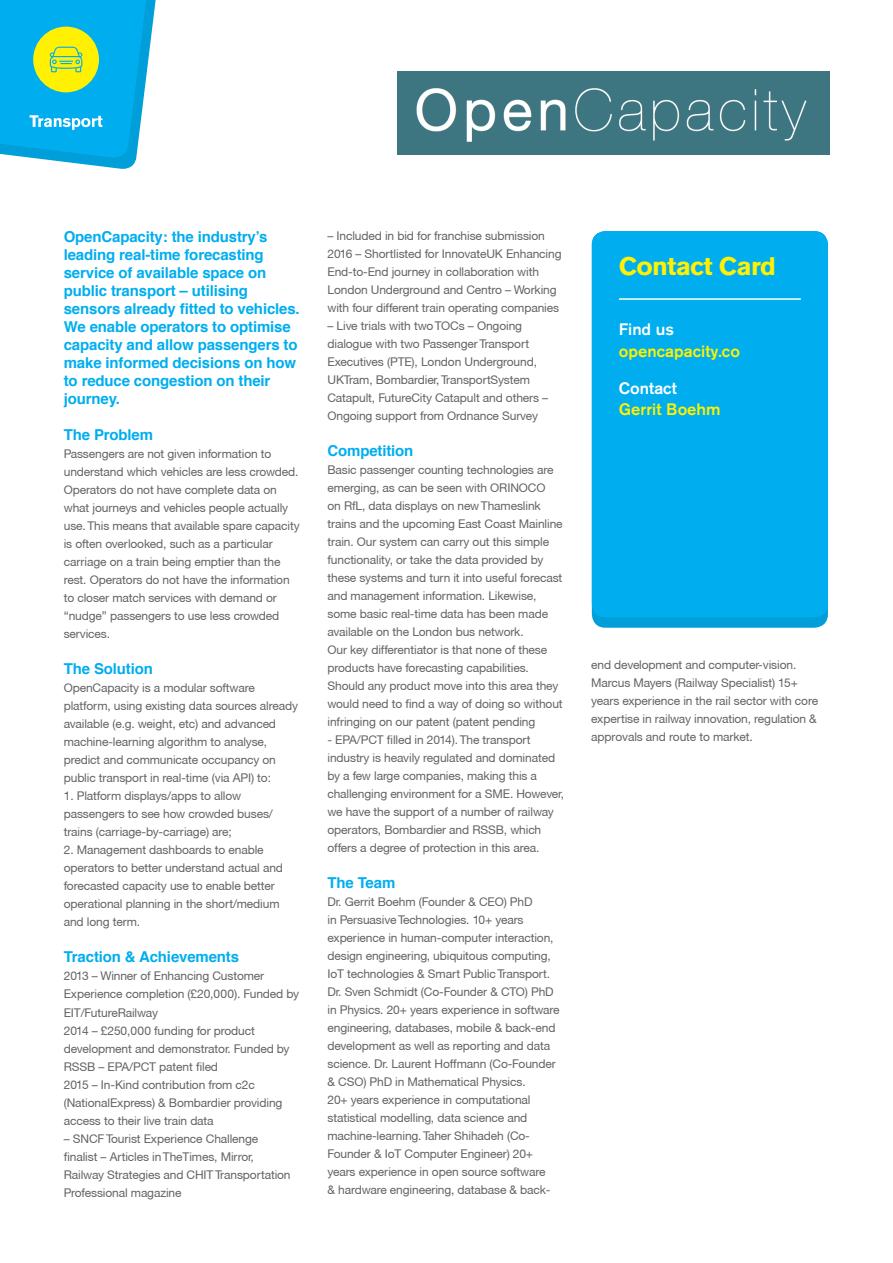
<style>
.page{position:relative;width:893px;height:1263px;background:#fff}
.page>*{position:absolute;margin:0;border:0;box-sizing:border-box;transform-origin:0 0}
.t1{font:700 25.2px "Akzidenz Grotesk Pro";letter-spacing:-.03em;color:#fff101;scale:1.04 1}
.t2{font:500 16.5px/21.9px "Akzidenz Grotesk Pro";color:#fff101}
.t3{font:700 15px/18px "Helvetica";letter-spacing:-.01em;color:#00aeef}
.t4{font:12px/18px "Helvetica Neue CE";letter-spacing:-.01em;color:#636366}
.s1{font-family:"Helvetica"}
.s2{color:#fff}
</style>
<div class="page">
<div style="left:592px;top:231px;width:236px;height:397px;background:#009fda;border-radius:14px"></div>
<div style="left:592px;top:231px;width:236px;height:386px;background:#00aeef;border-radius:14px"></div>
<hr style="left:619px;top:298px;width:182px;height:2px;background:#fff">
<img style="left:397px;top:71px;width:432px;height:84px">
<svg style="left:0;top:0;width:156px;height:169px;background:#39bcd1"></svg>
<p class="t3" style="left:64px;top:228px;width:237px">OpenCapacity: the industry’s leading real-time forecasting service of available space on public transport – utilising sensors already fitted to vehicles.<br>We enable operators to optimise capacity and allow passengers to make informed decisions on how to reduce congestion on their journey.</p>
<p class="t3" style="left:64px;top:426px;width:91px">The Problem</p>
<p class="t4" style="left:64px;top:445px;width:237px">Passengers are not given information to understand which vehicles are less crowded.<br>Operators do not have complete data on what journeys and vehicles people actually use. This means that available spare capacity is often overlooked, such as a particular carriage on a train being emptier than the rest. Operators do not have the information to closer match services with demand or “nudge” passengers to use less crowded services.</p>
<p class="t3" style="left:64px;top:660px;width:91px">The Solution</p>
<p class="t4" style="left:64px;top:679px;width:236px">OpenCapacity is a modular software platform, using existing data sources already available (e.g. weight, etc) and advanced machine-learning algorithm to analyse, predict and communicate occupancy on public transport in real-time (via API) to:</p>
<p class="t4" style="left:64px;top:787px;width:211px">1. Platform displays/apps to allow passengers to see how crowded buses/ trains (carriage-by-carriage) are;</p>
<p class="t4" style="left:64px;top:841px;width:221px">2. Management dashboards to enable operators to better understand actual and forecasted capacity use to enable better operational planning in the short/medium and long term.</p>
<p class="t3" style="left:64px;top:948px;width:177px">Traction &amp; Achievements</p>
<p class="t4" style="left:64px;top:967px;width:237px">2013 – Winner of Enhancing Customer<br>Experience completion (<span class="s1">£</span>20,000). Funded by<br>EIT/FutureRailway</p>
<p class="t4" style="left:64px;top:1021px;width:227px">2014 – <span class="s1">£</span>250,000 funding for product development and demonstrator. Funded by<br>RSSB – EPA/PCT patent filed</p>
<p class="t4" style="left:64px;top:1075px;width:220px">2015 – In-Kind contribution from c2c (NationalExpress) &amp; Bombardier providing access to their live train data</p>
<p class="t4" style="left:64px;top:1129px;width:228px">– SNCF Tourist Experience Challenge finalist – Articles in TheTimes, Mirror, Railway Strategies and CHIT Transportation Professional magazine</p>
<p class="t4" style="left:327px;top:227px;width:219px">– Included in bid for franchise submission</p>
<p class="t4" style="left:327px;top:245px;width:236px">2016 – Shortlisted for InnovateUK Enhancing End-to-End journey in collaboration with London Underground and Centro – Working with four different train operating companies</p>
<p class="t4" style="left:327px;top:317px;width:222px">– Live trials with two TOCs – Ongoing dialogue with two Passenger Transport Executives (PTE), London Underground, UKTram, Bombardier, TransportSystem Catapult, FutureCity Catapult and others – Ongoing support from Ordnance Survey</p>
<p class="t3" style="left:327px;top:442px;width:87px">Competition</p>
<p class="t4" style="left:327px;top:461px;width:237px">Basic passenger counting technologies are emerging, as can be seen with ORINOCO<br>on RfL, data displays on new Thameslink trains and the upcoming East Coast Mainline train. Our system can carry out this simple functionality, or take the data provided by these systems and turn it into useful forecast and management information. Likewise, some basic real-time data has been made available on the London bus network.</p>
<p class="t4" style="left:327px;top:641px;width:237px">Our key differentiator is that none of these products have forecasting capabilities.<br>Should any product move into this area they would need to find a way of doing so without infringing on our patent (patent pending</p>
<p class="t4" style="left:327px;top:731px;width:238px">- EPA/PCT filled in 2014). The transport industry is heavily regulated and dominated by a few large companies, making this a challenging environment for a SME. However, we have the support of a number of railway operators, Bombardier and RSSB, which offers a degree of protection in this area.</p>
<p class="t3" style="left:327px;top:874px;width:69px">The Team</p>
<p class="t4" style="left:327px;top:893px;width:234px">Dr. Gerrit Boehm (Founder &amp; CEO) PhD<br>in Persuasive Technologies. 10+ years experience in human-computer interaction, design engineering, ubiquitous computing, IoT technologies &amp; Smart Public Transport.<br>Dr. Sven Schmidt (Co-Founder &amp; CTO) PhD in Physics. 20+ years experience in software engineering, databases, mobile &amp; back-end development as well as reporting and data science. Dr. Laurent Hoffmann (Co-Founder &amp; CSO) PhD in Mathematical Physics.<br>20+ years experience in computational statistical modelling, data science and machine-learning. Taher Shihadeh (Co-Founder &amp; IoT Computer Engineer) 20+ years experience in open source software<br>&amp; hardware engineering, database &amp; back-</p>
<p class="t1" style="left:619px;top:250px;width:153px">Contact Card</p>
<p class="t2" style="left:619px;top:318px;width:123px"><span class="s2">Find us </span>opencapacity.co</p>
<p class="t2" style="left:619px;top:377px;width:103px"><span class="s2">Contact<br></span>Gerrit Boehm</p>
<p class="t4" style="left:591px;top:656px;width:228px">end development and computer-vision.<br>Marcus Mayers (Railway Specialist) 15+ years experience in the rail sector with core expertise in railway innovation, regulation &amp; approvals and route to market.</p>
</div>
